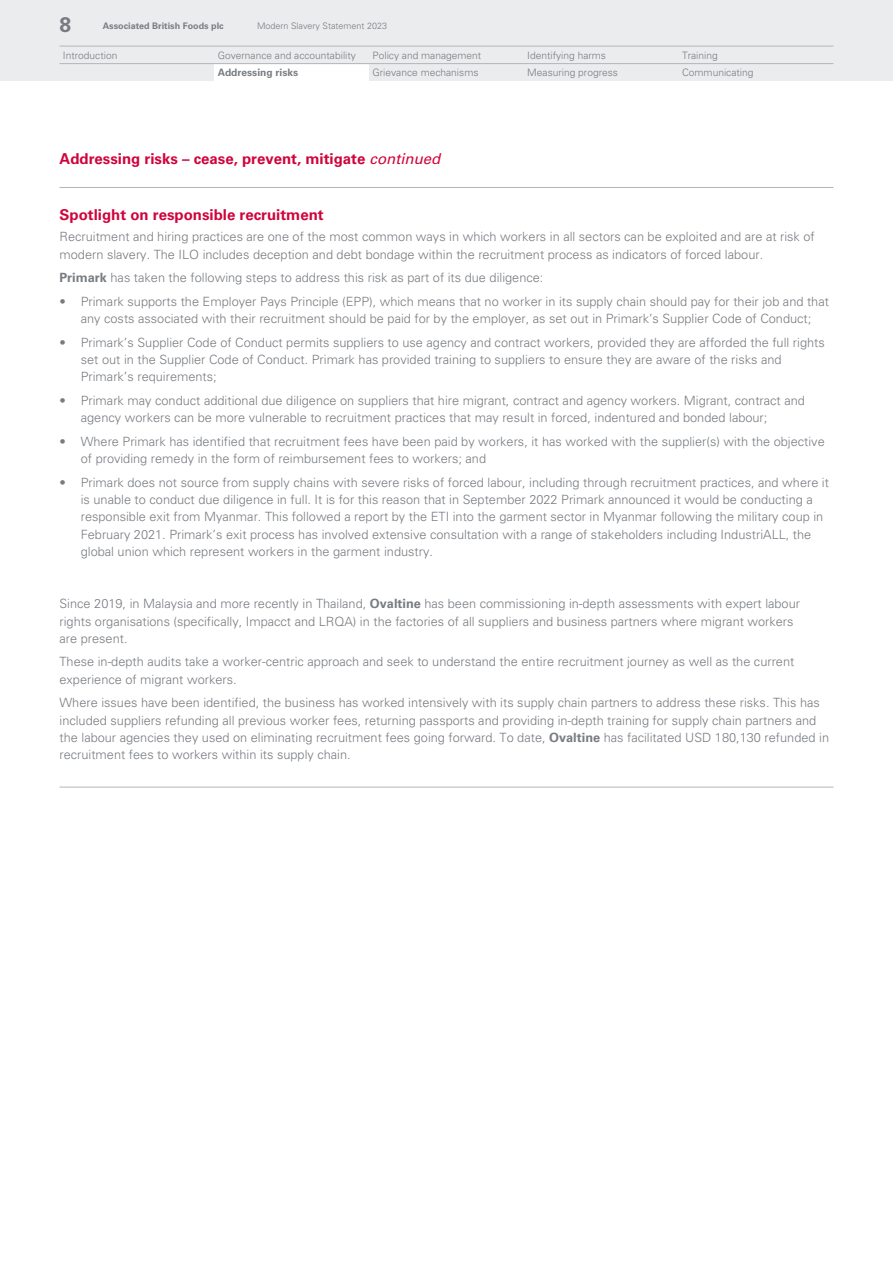
<style>
.page{position:relative;width:893px;height:1263px;background:#fff}
.page>*{position:absolute;margin:0;border:0;box-sizing:border-box;transform-origin:0 0}
.t1{font:700 21px "Univers LT Std";color:#787c81}
.Heading-1{font:700 15px "Univers LT Std";color:#d0043c}
.Bodytext{font:300 12.75px/17.2px "Univers LT Std";color:#787c81}
.t2{font:300 10.2px "Univers LT Std";color:#787c81}
.t3{font:700 10.2px "Univers LT Std";color:#787c81}
.t4{font:300 9px "Univers LT Std";color:#787c81}
.t5{font:700 9px "Univers LT Std";color:#787c81}
.s1{font-weight:400;font-style:italic}
.s2{font-weight:700}
</style>
<div class="page">
<hr style="left:60px;top:187px;width:773px;height:1px;background:#b3b5b7">
<hr style="left:60px;top:787px;width:773px;height:1px;background:#b3b5b7">
<div style="left:0;top:0;width:893px;height:81px;background:#ebeced"></div>
<div style="left:214px;top:64px;width:155px;height:17px;background:#fff"></div>
<hr style="left:60px;top:46px;width:773px;height:1px;background:#b3b5b7">
<hr style="left:60px;top:63px;width:773px;height:1px;background:#b3b5b7">
<h1 class="t1" style="left:60px;top:12px;width:13px">8</h1>
<p class="t5" style="left:103px;top:20px;width:123px">Associated British Foods plc</p>
<p class="t4" style="left:257px;top:20px;width:132px">Modern Slavery Statement 2023</p>
<p class="t3" style="left:218px;top:67px;width:82px">Addressing risks</p>
<p class="t2" style="left:372px;top:66px;width:107px">Grievance mechanisms</p>
<p class="t2" style="left:527px;top:66px;width:92px">Measuring progress</p>
<p class="t2" style="left:682px;top:66px;width:73px">Communicating</p>
<p class="t2" style="left:63px;top:49px;width:56px">Introduction</p>
<p class="t2" style="left:218px;top:49px;width:140px">Governance and accountability</p>
<p class="t2" style="left:372px;top:49px;width:110px">Policy and management</p>
<p class="t2" style="left:527px;top:49px;width:80px">Identifying harms</p>
<p class="t2" style="left:682px;top:49px;width:37px">Training</p>
<p class="Heading-1" style="left:60px;top:150px;width:382px">Addressing risks – cease, prevent, mitigate <span class="s1">continued</span></p>
<p class="Heading-1" style="left:60px;top:206px;width:266px">Spotlight on responsible recruitment</p>
<p class="Bodytext" style="left:60px;top:228px;width:757px">Recruitment and hiring practices are one of the most common ways in which workers in all sectors can be exploited and are at risk of modern slavery. The ILO includes deception and debt bondage within the recruitment process as indicators of forced labour.</p>
<p class="Bodytext" style="left:60px;top:269px;width:485px"><span class="s2">Primark</span> has taken the following steps to address this risk as part of its due diligence:</p>
<p class="Bodytext" style="left:60px;top:293px;width:771px;text-align:center">• Primark supports the Employer Pays Principle (EPP), which means that no worker in its supply chain should pay for their job and that any costs associated with their recruitment should be paid for by the employer, as set out in Primark’s Supplier Code of Conduct;</p>
<p class="Bodytext" style="left:81px;top:334px;width:745px;text-indent:-21px">• Primark’s Supplier Code of Conduct permits suppliers to use agency and contract workers, provided they are afforded the full rights set out in the Supplier Code of Conduct. Primark has provided training to suppliers to ensure they are aware of the risks and<br>Primark’s requirements;</p>
<p class="Bodytext" style="left:81px;top:392px;width:726px;text-indent:-21px">• Primark may conduct additional due diligence on suppliers that hire migrant, contract and agency workers. Migrant, contract and agency workers can be more vulnerable to recruitment practices that may result in forced, indentured and bonded labour;</p>
<p class="Bodytext" style="left:81px;top:433px;width:745px;text-indent:-21px">• Where Primark has identified that recruitment fees have been paid by workers, it has worked with the supplier(s) with the objective of providing remedy in the form of reimbursement fees to workers; and</p>
<p class="Bodytext" style="left:81px;top:474px;width:750px;text-indent:-21px">• Primark does not source from supply chains with severe risks of forced labour, including through recruitment practices, and where it is unable to conduct due diligence in full. It is for this reason that in September 2022 Primark announced it would be conducting a responsible exit from Myanmar. This followed a report by the ETI into the garment sector in Myanmar following the military coup in February 2021. Primark’s exit process has involved extensive consultation with a range of stakeholders including IndustriALL, the global union which represent workers in the garment industry.</p>
<p class="Bodytext" style="left:60px;top:595px;width:742px">Since 2019, in Malaysia and more recently in Thailand, <span class="s2">Ovaltine</span> has been commissioning in-depth assessments with expert labour rights organisations (specifically, Impacct and LRQA) in the factories of all suppliers and business partners where migrant workers are present.</p>
<p class="Bodytext" style="left:60px;top:653px;width:736px">These in-depth audits take a worker-centric approach and seek to understand the entire recruitment journey as well as the current experience of migrant workers.</p>
<p class="Bodytext" style="left:60px;top:694px;width:771px">Where issues have been identified, the business has worked intensively with its supply chain partners to address these risks. This has included suppliers refunding all previous worker fees, returning passports and providing in-depth training for supply chain partners and the labour agencies they used on eliminating recruitment fees going forward. To date, <span class="s2">Ovaltine</span> has facilitated USD 180,130 refunded in recruitment fees to workers within its supply chain.</p>
</div>
